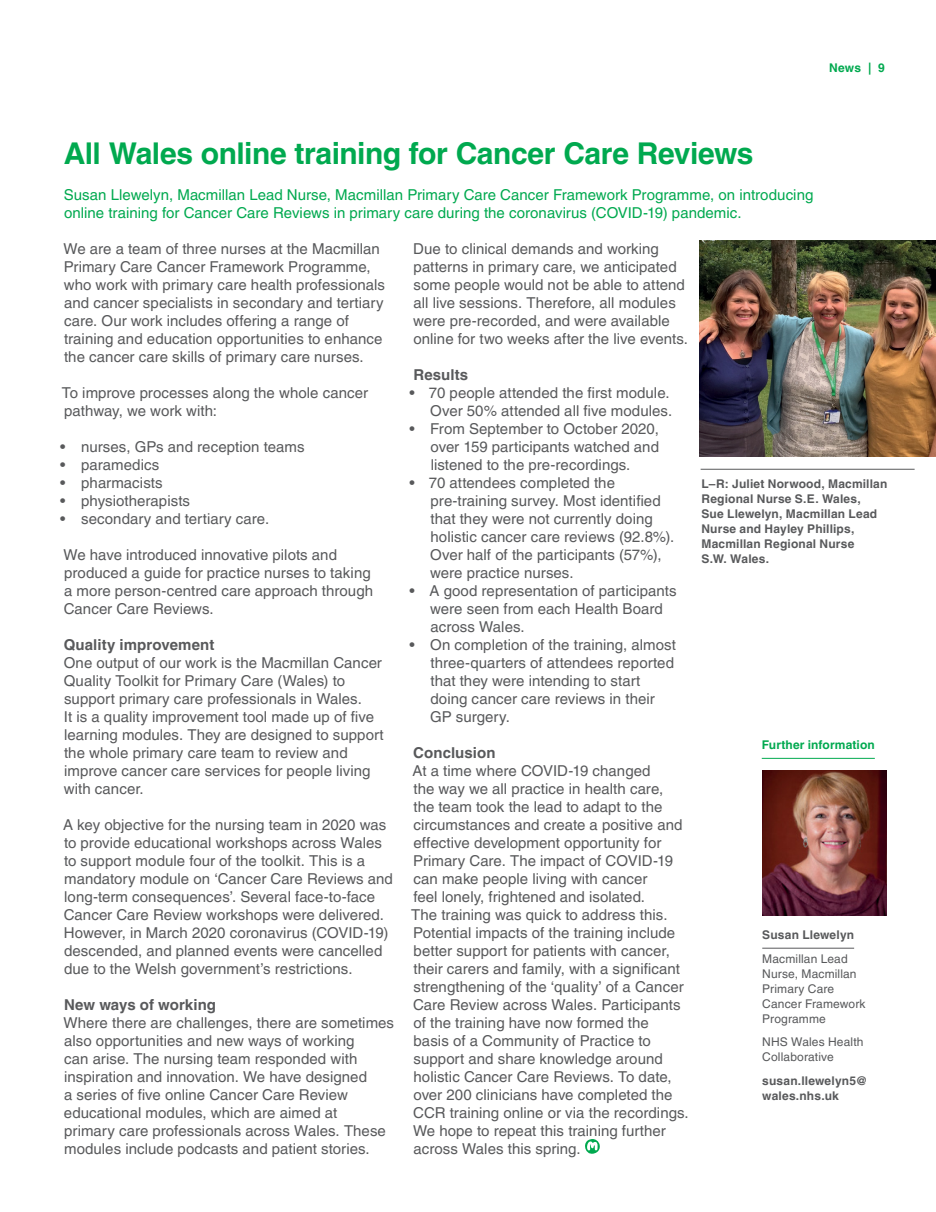
<style>
.page{position:relative;width:936px;height:1212px;background:#fff}
.page>*{position:absolute;margin:0;border:0;box-sizing:border-box;transform-origin:0 0}
.t1{font:700 30px "Helvetica LT Pro";letter-spacing:-.015em;color:#00a94f}
.t2{font:15px/18px "Helvetica LT Pro";letter-spacing:.005em;color:#58595b}
.t3{font:15px/18px "Helvetica LT Pro";color:#00a94f}
.t4{font:700 15px "Helvetica LT Pro";letter-spacing:.005em;color:#58595b}
.t5{font:700 12px/15px "Helvetica LT Pro";letter-spacing:.015em;color:#58595b}
.t6{font:12px/15px "Helvetica LT Pro";letter-spacing:.01em;color:#58595b}
.t7{font:700 12px "Helvetica LT Pro";letter-spacing:.01em;color:#00a94f}
</style>
<div class="page">
<svg style="left:585px;top:1139px;width:15px;height:15px"></svg>
<hr style="left:762px;top:948px;width:92px;height:1px;background:#58595b">
<img style="left:762px;top:771px;width:124px;height:145px">
<hr style="left:761px;top:758px;width:113px;height:1px;background:#00a94f">
<img style="left:699px;top:241px;width:236px;height:216px">
<hr style="left:700px;top:469px;width:214px;height:1px;background:#58595b">
<p class="t7" style="left:829px;top:61px;width:33px">News</p>
<p class="t7" style="left:868px;top:61px;width:18px">| 9</p>
<h1 class="t1" style="left:64px;top:135px;width:691px">All Wales online training for Cancer Care Reviews</h1>
<p class="t3" style="left:64px;top:185px;width:751px">Susan Llewelyn, Macmillan Lead Nurse, Macmillan Primary Care Cancer Framework Programme, on introducing online training for Cancer Care Reviews in primary care during the coronavirus (COVID-19) pandemic.</p>
<p class="t2" style="left:64px;top:239px;width:323px">We are a team of three nurses at the Macmillan Primary Care Cancer Framework Programme, who work with primary care health professionals and cancer specialists in secondary and tertiary care. Our work includes offering a range of training and education opportunities to enhance the cancer care skills of primary care nurses.</p>
<p class="t2" style="left:62px;top:383px;width:308px">To improve processes along the whole cancer pathway, we work with:</p>
<p class="t2" style="left:60px;top:437px;width:246px">• nurses, GPs and reception teams</p>
<p class="t2" style="left:60px;top:455px;width:101px">• paramedics</p>
<p class="t2" style="left:60px;top:473px;width:104px">• pharmacists</p>
<p class="t2" style="left:60px;top:491px;width:132px">• physiotherapists</p>
<p class="t2" style="left:60px;top:509px;width:211px">• secondary and tertiary care.</p>
<p class="t2" style="left:64px;top:545px;width:311px">We have introduced innovative pilots and produced a guide for practice nurses to taking a more person-centred care approach through Cancer Care Reviews.</p>
<p class="t4" style="left:64px;top:635px;width:152px">Quality improvement</p>
<p class="t2" style="left:64px;top:653px;width:321px">One output of our work is the Macmillan Cancer Quality Toolkit for Primary Care (Wales) to support primary care professionals in Wales.<br>It is a quality improvement tool made up of five learning modules. They are designed to support the whole primary care team to review and improve cancer care services for people living with cancer.</p>
<p class="t2" style="left:63px;top:815px;width:331px">A key objective for the nursing team in 2020 was to provide educational workshops across Wales to support module four of the toolkit. This is a mandatory module on ‘Cancer Care Reviews and long-term consequences’. Several face-to-face Cancer Care Review workshops were delivered.<br>However, in March 2020 coronavirus (COVID-19) descended, and planned events were cancelled due to the Welsh government’s restrictions.</p>
<p class="t4" style="left:64px;top:995px;width:153px">New ways of working</p>
<p class="t2" style="left:64px;top:1013px;width:332px">Where there are challenges, there are sometimes also opportunities and new ways of working<br>can arise. The nursing team responded with inspiration and innovation. We have designed<br>a series of five online Cancer Care Review educational modules, which are aimed at<br>primary care professionals across Wales. These modules include podcasts and patient stories.</p>
<p class="t2" style="left:413px;top:239px;width:276px">Due to clinical demands and working patterns in primary care, we anticipated some people would not be able to attend all live sessions. Therefore, all modules were pre-recorded, and were available online for two weeks after the live events.</p>
<p class="t4" style="left:413px;top:365px;width:56px">Results</p>
<p class="t2" style="left:409px;top:383px;width:264px;text-align:right">• 70 people attended the first module.<br>Over 50% attended all five modules.</p>
<p class="t2" style="left:430px;top:419px;width:230px;text-align:justify;text-indent:-21px">• From September to October 2020, over 159 participants watched and listened to the pre-recordings.</p>
<p class="t2" style="left:430px;top:473px;width:245px;text-indent:-21px">• 70 attendees completed the pre-training survey. Most identified that they were not currently doing holistic cancer care reviews (92.8%).<br>Over half of the participants (57%), were practice nurses.</p>
<p class="t2" style="left:430px;top:581px;width:248px;text-indent:-21px">• A good representation of participants were seen from each Health Board across Wales.</p>
<p class="t2" style="left:430px;top:635px;width:247px;text-indent:-21px">• On completion of the training, almost three-quarters of attendees reported that they were intending to start doing cancer care reviews in their<br>GP surgery.</p>
<p class="t4" style="left:413px;top:743px;width:84px">Conclusion</p>
<p class="t2" style="left:411px;top:761px;width:279px">At a time where COVID-19 changed<br>the way we all practice in health care,<br>the team took the lead to adapt to the circumstances and create a positive and effective development opportunity for Primary Care. The impact of COVID-19 can make people living with cancer<br>feel lonely, frightened and isolated.<br>The training was quick to address this.<br>Potential impacts of the training include better support for patients with cancer, their carers and family, with a significant strengthening of the ‘quality’ of a Cancer Care Review across Wales. Participants of the training have now formed the<br>basis of a Community of Practice to support and share knowledge around holistic Cancer Care Reviews. To date, over 200 clinicians have completed the CCR training online or via the recordings.<br>We hope to repeat this training further across Wales this spring.</p>
<p class="t5" style="left:701px;top:476px;width:187px">L–R: Juliet Norwood, Macmillan<br>Regional Nurse S.E. Wales,<br>Sue Llewelyn, Macmillan Lead<br>Nurse and Hayley Phillips,<br>Macmillan Regional Nurse<br>S.W. Wales.</p>
<p class="t7" style="left:761px;top:738px;width:115px">Further information</p>
<p class="t5" style="left:762px;top:927px;width:93px">Susan Llewelyn</p>
<p class="t6" style="left:762px;top:951px;width:105px">Macmillan Lead<br>Nurse, Macmillan<br>Primary Care<br>Cancer Framework<br>Programme</p>
<p class="t6" style="left:762px;top:1034px;width:103px">NHS Wales Health<br>Collaborative</p>
<p class="t5" style="left:762px;top:1073px;width:107px">susan.llewelyn5@ wales.nhs.uk</p>
</div>
